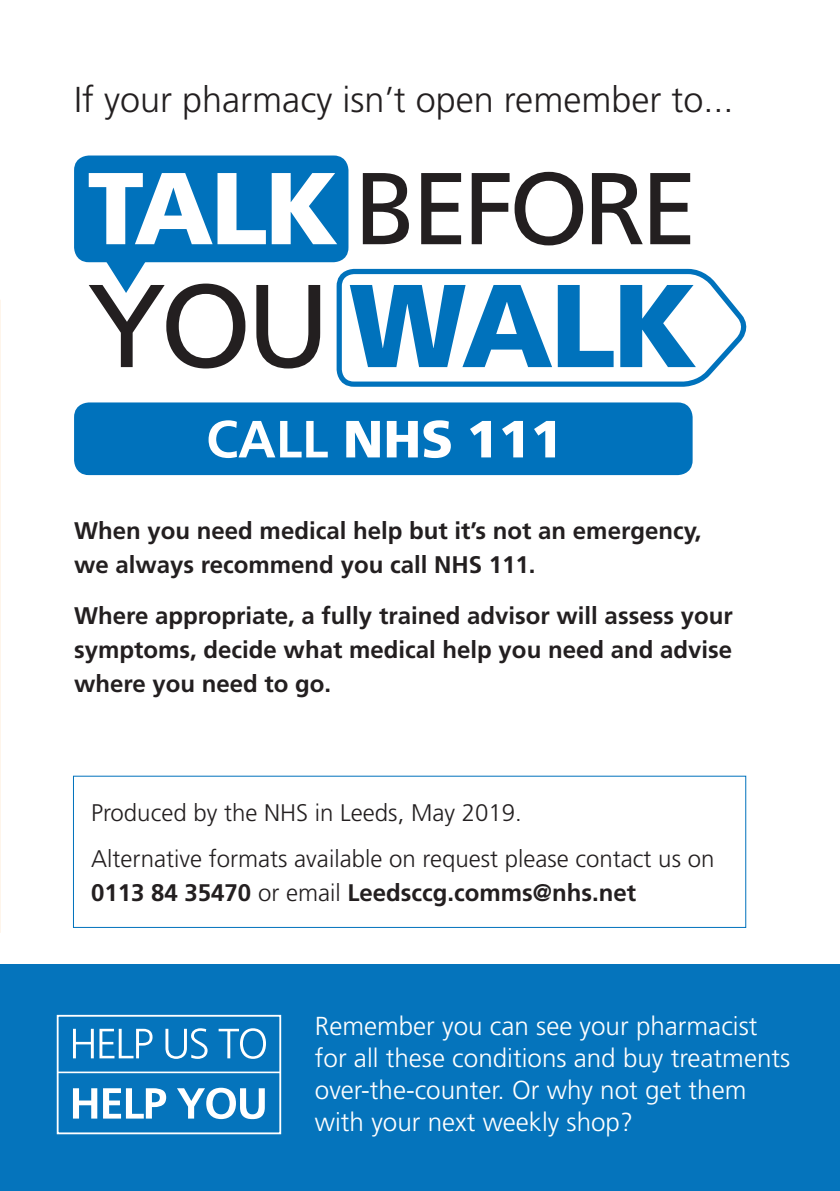
<style>
.page{position:relative;width:840px;height:1191px;background:#fff}
.page>*{position:absolute;margin:0;border:0;box-sizing:border-box;transform-origin:0 0}
.t1{font:900 117.6px "Frutiger CE";color:#0072bc}
.t2{font:102px "Frutiger LT Std";letter-spacing:-.05em;color:#231f20}
.t3{font:900 52.2px "Frutiger CE";color:#fff}
.t4{font:300 36px "Frutiger LT Std";color:#231f20}
.t5{font:300 26px/32px "Frutiger LT Std";color:#fff}
.t6{font:700 24px/34px "Frutiger LT Std";color:#231f20}
.t7{font:300 24px/45.4px "Frutiger LT Std";color:#231f20}
.s1{font-family:"Frutiger CE";font-weight:900;color:#fff}
.s2{font-family:"Frutiger LT Std";font-weight:400;color:#231f20}
.s3{font-family:"Frutiger LT Std";font-weight:700}
.s4{font-weight:300}
</style>
<div class="page">
<div style="left:0;top:964px;width:839px;height:227px;background:#0574bc"></div>
<svg style="left:73px;top:1028px;width:79px;height:30px"></svg>
<svg style="left:165px;top:1028px;width:42px;height:30px"></svg>
<svg style="left:218px;top:1028px;width:48px;height:30px"></svg>
<svg style="left:73px;top:1088px;width:24px;height:30px"></svg>
<svg style="left:103px;top:1088px;width:63px;height:30px"></svg>
<svg style="left:177px;top:1087px;width:88px;height:32px"></svg>
<div style="left:57px;top:1014px;width:224px;height:120px;border:2px solid #fff"></div>
<hr style="left:58px;top:1071px;width:222px;height:2px;background:#fff">
<svg style="left:0;top:300px;width:1px;height:633px"></svg>
<div style="left:74px;top:155px;width:274px;height:107px;background:#0072bc;border-radius:15px"></div>
<svg style="left:101px;top:262px;width:49px;height:31px"></svg>
<div style="left:74px;top:402px;width:618px;height:73px;background:#0072bc;border-radius:15px"></div>
<svg style="left:336px;top:268px;width:411px;height:119px"></svg>
<div style="left:73px;top:775px;width:672px;height:153px;border:1px solid #0072bc"></div>
<h3 class="t4" style="left:74px;top:79px;width:660px">If your pharmacy isn’t open remember to...</h3>
<h2 class="t2" style="left:87px;top:149px;width:611px"><span class="s1">TALK</span> BEFORE</h2>
<h1 class="t1" style="left:87px;top:256px;width:611px"><span class="s2">YOU</span> WALK</h1>
<h3 class="t3" style="left:206px;top:408px;width:358px"><span class="s3">CALL</span> NHS 111</h3>
<p class="t6" style="left:74px;top:513px;width:628px">When you need medical help but it’s not an emergency, we always recommend you call NHS 111.</p>
<p class="t6" style="left:74px;top:598px;width:659px;text-align:justify">Where appropriate, a fully trained advisor will assess your symptoms, decide what medical help you need and advise where you need to go.</p>
<p class="t7" style="left:91px;top:790px;width:624px">Produced by the NHS in Leeds, May 2019.<br>Alternative formats available on request please contact us on</p>
<p class="t6" style="left:91px;top:875px;width:546px">0113 84 35470 <span class="s4">or email</span> Leedsccg.comms@nhs.net</p>
<p class="t5" style="left:315px;top:1010px;width:476px">Remember you can see your pharmacist for all these conditions and buy treatments over-the-counter. Or why not get them with your next weekly shop?</p>
</div>
